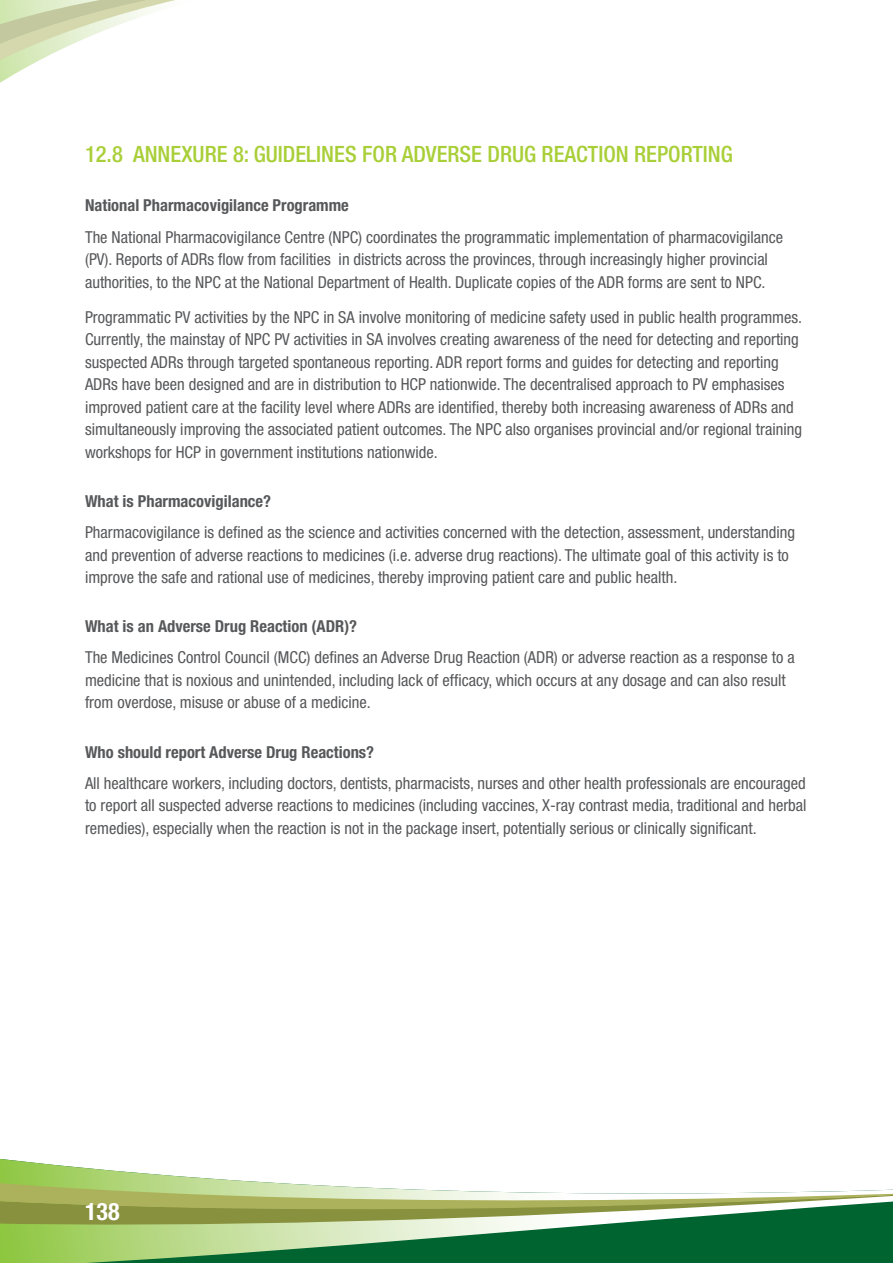
<style>
.page{position:relative;width:893px;height:1263px;background:#fff}
.page>*{position:absolute;margin:0;border:0;box-sizing:border-box;transform-origin:0 0}
.t1{font:700 condensed 24px "Helvetica Neue";color:#fff}
.t2{font:500 condensed 22.5px "Helvetica Neue";color:#a9cf38}
.t3{font:condensed 16.5px/22.5px "Helvetica Neue";color:#57585a}
.t4{font:700 condensed 16.5px "Helvetica Neue";color:#57585a}
</style>
<div class="page">
<svg style="left:0;top:1158px;width:893px;height:105px"></svg>
<svg style="left:0;top:0;width:175px;height:83px"></svg>
<h2 class="t2" style="left:85px;top:141px;width:649px">12.8 ANNEXURE 8: GUIDELINES FOR ADVERSE DRUG REACTION REPORTING</h2>
<p class="t4" style="left:85px;top:196px;width:265px">National Pharmacovigilance Programme</p>
<p class="t3" style="left:85px;top:225px;width:700px">The National Pharmacovigilance Centre (NPC) coordinates the programmatic implementation of pharmacovigilance (PV). Reports of ADRs flow from facilities in districts across the provinces, through increasingly higher provincial authorities, to the NPC at the National Department of Health. Duplicate copies of the ADR forms are sent to NPC.</p>
<p class="t3" style="left:85px;top:306px;width:719px">Programmatic PV activities by the NPC in SA involve monitoring of medicine safety used in public health programmes.<br>Currently, the mainstay of NPC PV activities in SA involves creating awareness of the need for detecting and reporting suspected ADRs through targeted spontaneous reporting. ADR report forms and guides for detecting and reporting ADRs have been designed and are in distribution to HCP nationwide. The decentralised approach to PV emphasises improved patient care at the facility level where ADRs are identified, thereby both increasing awareness of ADRs and simultaneously improving the associated patient outcomes. The NPC also organises provincial and/or regional training workshops for HCP in government institutions nationwide.</p>
<p class="t4" style="left:85px;top:491px;width:188px">What is Pharmacovigilance?</p>
<p class="t3" style="left:85px;top:521px;width:711px">Pharmacovigilance is defined as the science and activities concerned with the detection, assessment, understanding and prevention of adverse reactions to medicines (i.e. adverse drug reactions). The ultimate goal of this activity is to improve the safe and rational use of medicines, thereby improving patient care and public health.</p>
<p class="t4" style="left:85px;top:616px;width:274px">What is an Adverse Drug Reaction (ADR)?</p>
<p class="t3" style="left:85px;top:646px;width:711px">The Medicines Control Council (MCC) defines an Adverse Drug Reaction (ADR) or adverse reaction as a response to a medicine that is noxious and unintended, including lack of efficacy, which occurs at any dosage and can also result from overdose, misuse or abuse of a medicine.</p>
<p class="t4" style="left:85px;top:742px;width:291px">Who should report Adverse Drug Reactions?</p>
<p class="t3" style="left:85px;top:771px;width:723px;text-align:justify">All healthcare workers, including doctors, dentists, pharmacists, nurses and other health professionals are encouraged to report all suspected adverse reactions to medicines (including vaccines, X-ray contrast media, traditional and herbal remedies), especially when the reaction is not in the package insert, potentially serious or clinically significant.</p>
<h1 class="t1" style="left:85px;top:1197px;width:36px">138</h1>
</div>
